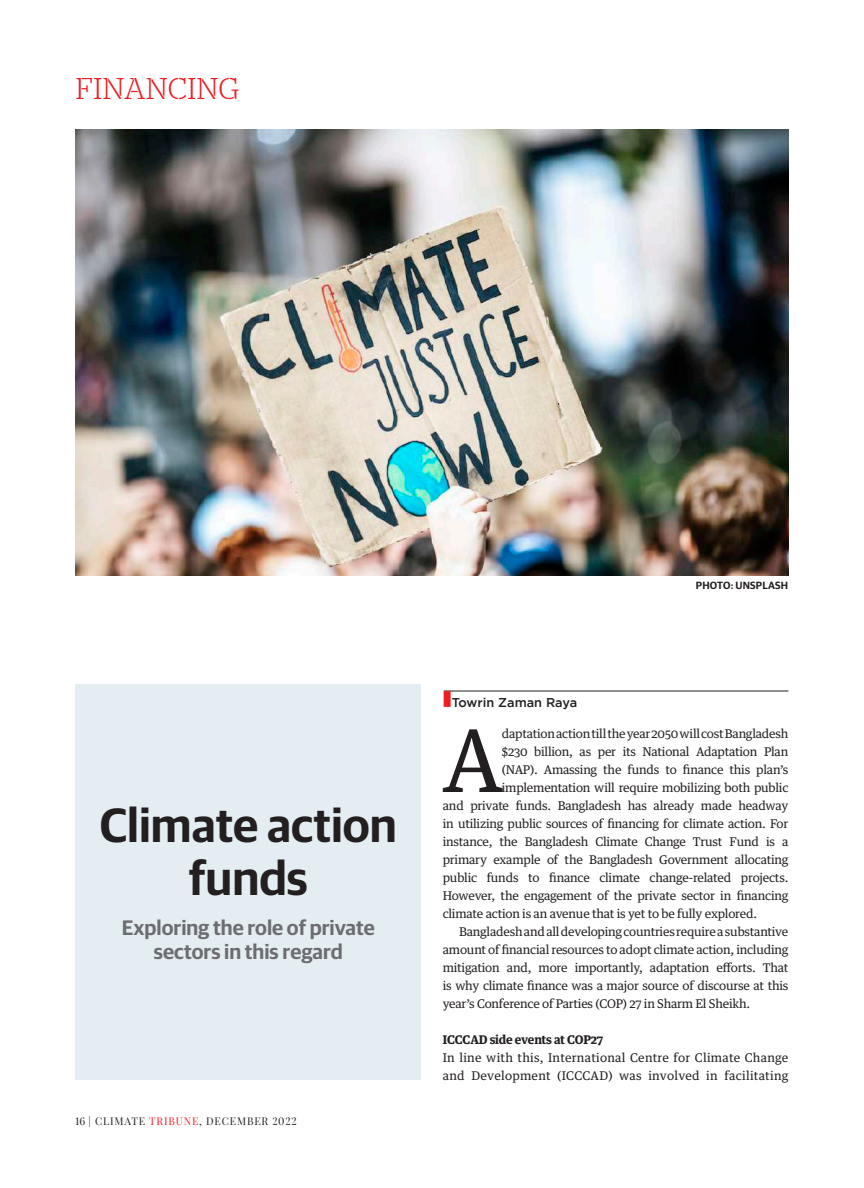
<style>
.page{position:relative;width:864px;height:1188px;background:#fff}
.page>*{position:absolute;margin:0;border:0;box-sizing:border-box;transform-origin:0 0}
.t1{font:86.85px "Guardian Text Egyp";color:#231f20}
.t2{font:600 48px/52.8px "Guardian Sans";color:#231f20;text-align:center}
.t3{font:300 30px "Stag Stencil";letter-spacing:.02em;color:#ee1d23}
.t4{font:600 21px/24px "Guardian Sans";color:#6c6d70;text-align:center}
.t5{font:500 12.75px "Gotham";color:#231f20}
.t6{font:12px "Guardian Text Egyp";letter-spacing:-.02em;color:#231f20}
.t7{font:12px/18px "Guardian Text Egyp";letter-spacing:.02em;color:#231f20}
.t8{font:700 12px "Guardian Text Egyp";letter-spacing:-.02em;color:#231f20}
.t9{font:10.5px "Playfair Display";letter-spacing:.08em;color:#231f20}
.t10{font:600 10.5px "Guardian Sans";letter-spacing:.02em;color:#231f20}
.s1{color:#ee1d23}
</style>
<div class="page">
<hr style="left:444px;top:691px;width:344px;height:1px;background:#231f20">
<img style="left:76px;top:130px;width:712px;height:446px">
<div style="left:76px;top:684px;width:345px;height:396px;background:#e4edf2"></div>
<h3 class="t3" style="left:76px;top:72px;width:165px">FINANCING</h3>
<h2 class="t2" style="left:100px;top:795px;width:299px">Climate action funds</h2>
<h3 class="t4" style="left:122px;top:914px;width:254px">Exploring the role of private sectors in this regard</h3>
<p class="t9" style="left:76px;top:1115px;width:223px">16 | CLIMATE <span class="s1">TRIBUNE</span>, DECEMBER 2022</p>
<p class="t10" style="left:696px;top:578px;width:94px">PHOTO: UNSPLASH</p>
<p class="t5" style="left:443px;top:695px;width:136px"><span class="s1">■</span>Towrin Zaman Raya</p>
<h1 class="t1" style="left:442px;top:688px;width:63px">A</h1>
<p class="t6" style="left:502px;top:724px;width:288px">daptation action till the year 2050 will cost Bangladesh</p>
<p class="t6" style="left:502px;top:742px;width:288px">$230 billion, as per its National Adaptation Plan</p>
<p class="t6" style="left:502px;top:760px;width:288px">(NAP). Amassing the funds to finance this plan’s</p>
<p class="t6" style="left:502px;top:778px;width:288px">implementation will require mobilizing both public</p>
<p class="t6" style="left:443px;top:796px;width:347px">and private funds. Bangladesh has already made headway</p>
<p class="t6" style="left:443px;top:814px;width:347px">in utilizing public sources of financing for climate action. For</p>
<p class="t6" style="left:443px;top:832px;width:347px">instance, the Bangladesh Climate Change Trust Fund is a</p>
<p class="t6" style="left:443px;top:850px;width:347px">primary example of the Bangladesh Government allocating</p>
<p class="t6" style="left:443px;top:868px;width:347px">public funds to finance climate change-related projects.</p>
<p class="t6" style="left:443px;top:886px;width:347px">However, the engagement of the private sector in financing</p>
<p class="t6" style="left:443px;top:904px;width:316px">climate action is an avenue that is yet to be fully explored.</p>
<p class="t6" style="left:459px;top:922px;width:331px">Bangladesh and all developing countries require a substantive</p>
<p class="t6" style="left:443px;top:940px;width:347px">amount of financial resources to adopt climate action, including</p>
<p class="t6" style="left:443px;top:958px;width:347px">mitigation and, more importantly, adaptation efforts. That</p>
<p class="t6" style="left:443px;top:976px;width:347px">is why climate finance was a major source of discourse at this</p>
<p class="t6" style="left:443px;top:994px;width:309px">year’s Conference of Parties (COP) 27 in Sharm El Sheikh.</p>
<p class="t8" style="left:443px;top:1030px;width:162px">ICCCAD side events at COP27</p>
<p class="t7" style="left:443px;top:1047px;width:347px">In line with this, International Centre for Climate Change and Development (ICCCAD) was involved in facilitating</p>
</div>
